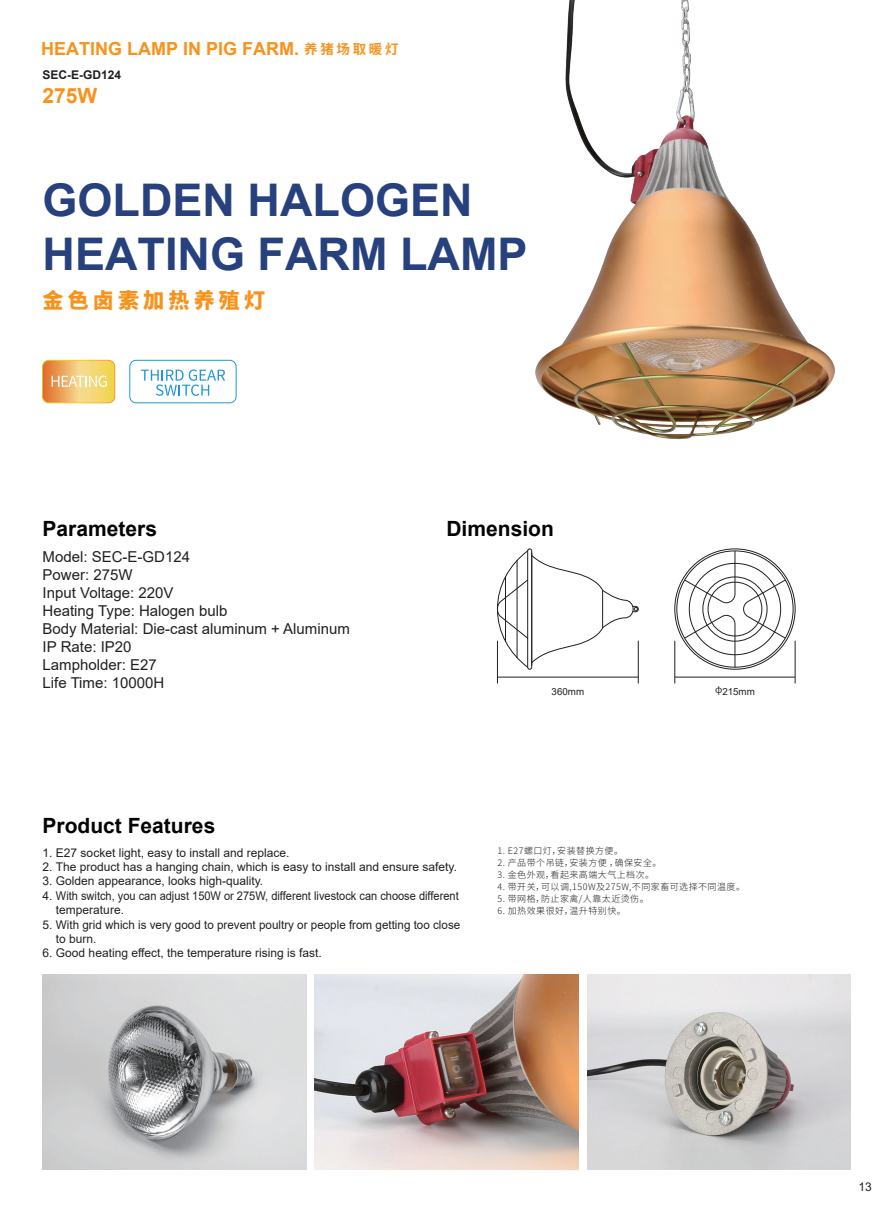
<style>
.page{position:relative;width:893px;height:1212px;background:#fff}
.page>*{position:absolute;margin:0;border:0;box-sizing:border-box;transform-origin:0 0}
.t1{font:700 45px/54px "Arial";color:#26417d}
.t2{font:700 21px "Arial";color:#030303}
.t3{font:800 21px "Source Han Sans CN";letter-spacing:.2em;color:#f7931d}
.t4{font:700 21px "Arial";color:#f7931d}
.t5{font:700 18px "Arial";color:#f7931d}
.t6{font:15px/18px "Arial";color:#231f20}
.t7{font:12px/14.4px "Arial";color:#231f20}
.t8{font:700 12px "Arial";color:#231f20}
.t9{font:12px "Arial";color:#231f20}
.t10{font:9.75px "Arial";color:#231f20}
.t11{font:300 9px "Source Han Sans CN";letter-spacing:.05em;color:#231f20}
.s1{font-family:"Source Han Sans CN";font-size:13.5px}
</style>
<div class="page">
<hr style="left:497px;top:677px;width:141px;height:1px;background:#231f20">
<hr style="left:497px;top:641px;width:1px;height:42px;background:#231f20">
<hr style="left:638px;top:641px;width:1px;height:42px;background:#231f20">
<hr style="left:675px;top:677px;width:120px;height:1px;background:#231f20">
<hr style="left:674px;top:641px;width:1px;height:42px;background:#231f20">
<hr style="left:795px;top:641px;width:1px;height:42px;background:#231f20">
<svg style="left:743px;top:579px;width:43px;height:60px"></svg>
<svg style="left:684px;top:615px;width:52px;height:53px"></svg>
<svg style="left:684px;top:550px;width:52px;height:53px"></svg>
<div style="left:702px;top:576px;width:65px;height:65px;border:1px solid #231f20;border-radius:50%"></div>
<div style="left:708px;top:582px;width:54px;height:54px;border:1px solid #231f20;border-radius:50%"></div>
<div style="left:527px;top:548px;width:5px;height:122px;border:1px solid #231f20;border-radius:2px"></div>
<svg style="left:497px;top:550px;width:142px;height:118px"></svg>
<img style="left:535px;top:0;width:300px;height:439px">
<svg style="left:43px;top:360px;width:72px;height:43px"></svg>
<svg style="left:141px;top:369px;width:84px;height:27px"></svg>
<div style="left:129px;top:360px;width:107px;height:43px;border:1px solid #2097d4;border-radius:6px"></div>
<img style="left:43px;top:974px;width:263px;height:195px">
<img style="left:315px;top:974px;width:264px;height:195px">
<img style="left:587px;top:974px;width:264px;height:195px">
<h3 class="t5" style="left:41px;top:36px;width:359px">HEATING LAMP IN PIG FARM. <span class="s1">养猪场取暖灯</span></h3>
<p class="t8" style="left:43px;top:67px;width:80px">SEC-E-GD124</p>
<h2 class="t4" style="left:43px;top:81px;width:56px">275W</h2>
<h1 class="t1" style="left:43px;top:173px;width:486px">GOLDEN HALOGEN<br>HEATING FARM LAMP</h1>
<h2 class="t3" style="left:43px;top:289px;width:224px">金色卤素加热养殖灯</h2>
<h2 class="t2" style="left:43px;top:513px;width:116px">Parameters</h2>
<h2 class="t2" style="left:446px;top:513px;width:109px">Dimension</h2>
<p class="t6" style="left:43px;top:547px;width:309px">Model: SEC-E-GD124<br>Power: 275W<br>Input Voltage: 220V<br>Heating Type: Halogen bulb<br>Body Material: Die-cast aluminum + Aluminum<br>IP Rate: IP20<br>Lampholder: E27<br>Life Time: 10000H</p>
<p class="t10" style="left:552px;top:685px;width:34px">360mm</p>
<p class="t10" style="left:715px;top:685px;width:41px"><sup>φ</sup>215mm</p>
<h2 class="t2" style="left:43px;top:810px;width:174px">Product Features</h2>
<p class="t7" style="left:43px;top:845px;width:248px">1. E27 socket light, easy to install and replace.</p>
<p class="t7" style="left:43px;top:859px;width:416px">2. The product has a hanging chain, which is easy to install and ensure safety.</p>
<p class="t7" style="left:43px;top:874px;width:222px">3. Golden appearance, looks high-quality.</p>
<p class="t7" style="left:56px;top:888px;width:404px;text-indent:-13px">4. With switch, you can adjust 150W or 275W, different livestock can choose different temperature.</p>
<p class="t7" style="left:56px;top:917px;width:406px;text-indent:-13px">5. With grid which is very good to prevent poultry or people from getting too close to burn.</p>
<p class="t7" style="left:43px;top:946px;width:281px">6. Good heating effect, the temperature rising is fast.</p>
<p class="t11" style="left:497px;top:846px;width:127px">1. E27螺口灯，安装替换方便。</p>
<p class="t11" style="left:497px;top:858px;width:166px">2. 产品带个吊链，安装方便 ，确保安全。</p>
<p class="t11" style="left:497px;top:870px;width:158px">3. 金色外观，看起来高端大气上档次。</p>
<p class="t11" style="left:497px;top:882px;width:249px">4. 带开关，可以调,150W及275W,不同家畜可选择不同温度。</p>
<p class="t11" style="left:497px;top:894px;width:153px">5. 带网格，防止家禽/人靠太近烫伤。</p>
<p class="t11" style="left:497px;top:906px;width:130px">6. 加热效果很好，温升特别快。</p>
<p class="t9" style="left:859px;top:1178px;width:15px">13</p>
</div>
